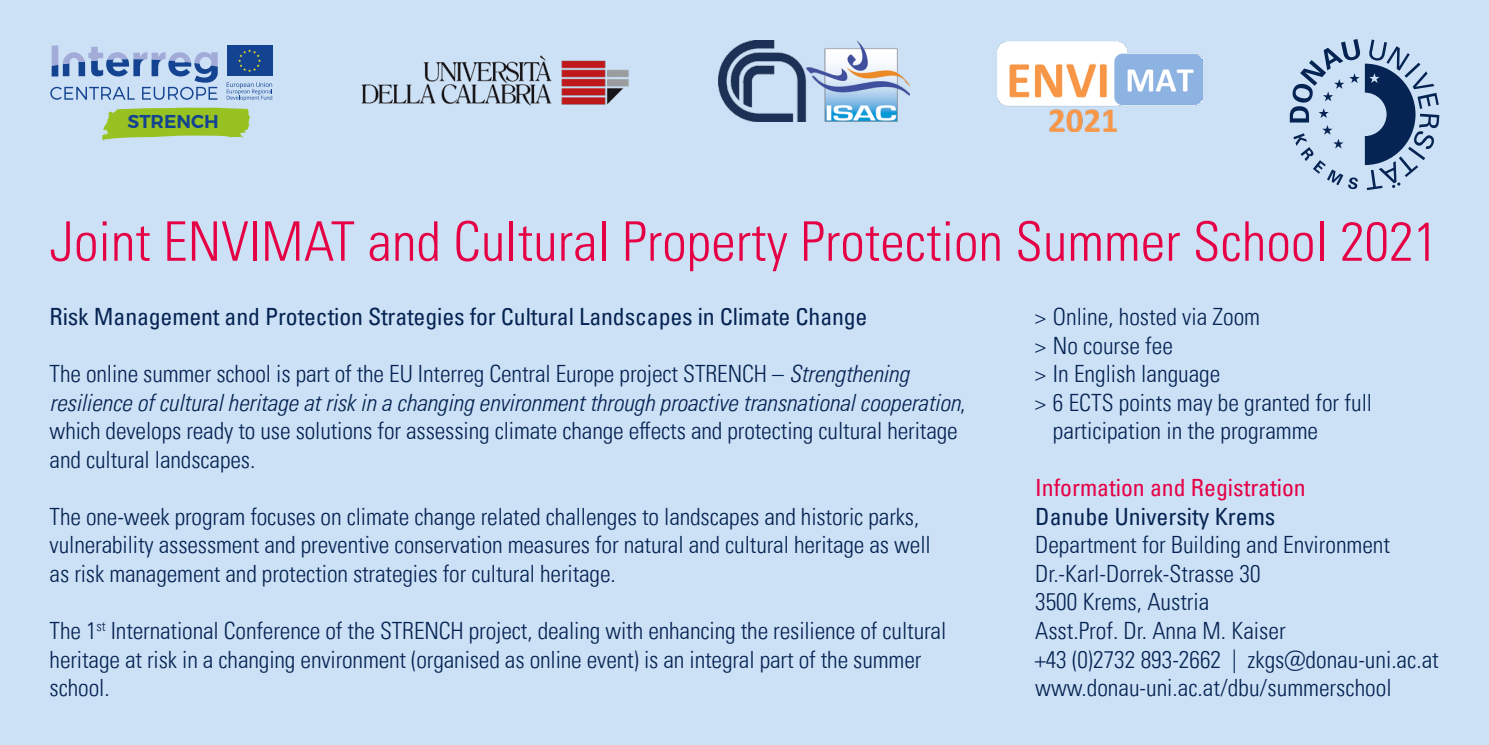
<style>
.page{position:relative;width:1489px;height:745px;background:#fff}
.page>*{position:absolute;margin:0;border:0;box-sizing:border-box;transform-origin:0 0}
.t1{font:300 condensed 54.5px "Univers LT Pro";letter-spacing:.005em;color:#e50046}
.t2{font:300 condensed 23.75px/28.5px "Univers LT Pro";letter-spacing:-.005em;color:#052453}
.t3{font:condensed 23.75px "Univers LT Pro";letter-spacing:-.005em;color:#052453}
.t4{font:condensed 23.75px "Univers LT Pro";color:#e50046}
.t5{font:600 18.5px "Montserrat";color:#144391}
.s1{font-style:italic}
</style>
<div class="page">
<div style="left:0;top:0;width:1488px;height:744px;background:#cde1f6"></div>
<svg style="left:1289px;top:39px;width:150px;height:151px"></svg>
<img style="left:361px;top:55px;width:268px;height:50px">
<img style="left:718px;top:40px;width:191px;height:82px">
<img style="left:997px;top:41px;width:205px;height:91px">
<svg style="left:102px;top:107px;width:148px;height:34px"></svg>
<div style="left:227px;top:45px;width:45px;height:31px;background:#144391"></div>
<svg style="left:238px;top:49px;width:23px;height:23px"></svg>
<svg style="left:50px;top:45px;width:168px;height:55px"></svg>
<svg style="left:227px;top:82px;width:46px;height:19px"></svg>
<p class="t5" style="left:128px;top:110px;width:93px">STRENCH</p>
<h1 class="t1" style="left:50px;top:204px;width:1389px">Joint ENVIMAT and Cultural Property Protection Summer School 2021</h1>
<p class="t3" style="left:50px;top:301px;width:819px">Risk Management and Protection Strategies for Cultural Landscapes in Climate Change</p>
<p class="t2" style="left:50px;top:358px;width:917px">The online summer school is part of the EU Interreg Central Europe project STRENCH – <span class="s1">Strengthening resilience of cultural heritage at risk in a changing environment through proactive transnational cooperation</span>, which develops ready to use solutions for assessing climate change effects and protecting cultural heritage and cultural landscapes.</p>
<p class="t2" style="left:50px;top:500px;width:882px">The one-week program focuses on climate change related challenges to landscapes and historic parks, vulnerability assessment and preventive conservation measures for natural and cultural heritage as well as risk management and protection strategies for cultural heritage.</p>
<p class="t2" style="left:50px;top:614px;width:898px">The 1<sup>st</sup> International Conference of the STRENCH project, dealing with enhancing the resilience of cultural heritage at risk in a changing environment (organised as online event) is an integral part of the summer school.</p>
<p class="t2" style="left:1035px;top:301px;width:226px">&gt; Online, hosted via Zoom</p>
<p class="t2" style="left:1035px;top:329px;width:139px">&gt; No course fee</p>
<p class="t2" style="left:1035px;top:358px;width:187px">&gt; In English language</p>
<p class="t2" style="left:1035px;top:386px;width:338px">&gt; 6 ECTS points may be granted for full</p>
<p class="t2" style="left:1052px;top:415px;width:267px">participation in the programme</p>
<p class="t4" style="left:1035px;top:472px;width:272px">Information and Registration</p>
<p class="t3" style="left:1035px;top:501px;width:242px">Danube University Krems</p>
<p class="t2" style="left:1035px;top:529px;width:405px">Department for Building and Environment Dr.-Karl-Dorrek-Strasse 30<br>3500 Krems, Austria<br>Asst.Prof. Dr. Anna M. Kaiser<br>+43 (0)2732 893-2662 | zkgs@donau-uni.ac.at www.donau-uni.ac.at/dbu/summerschool</p>
</div>
